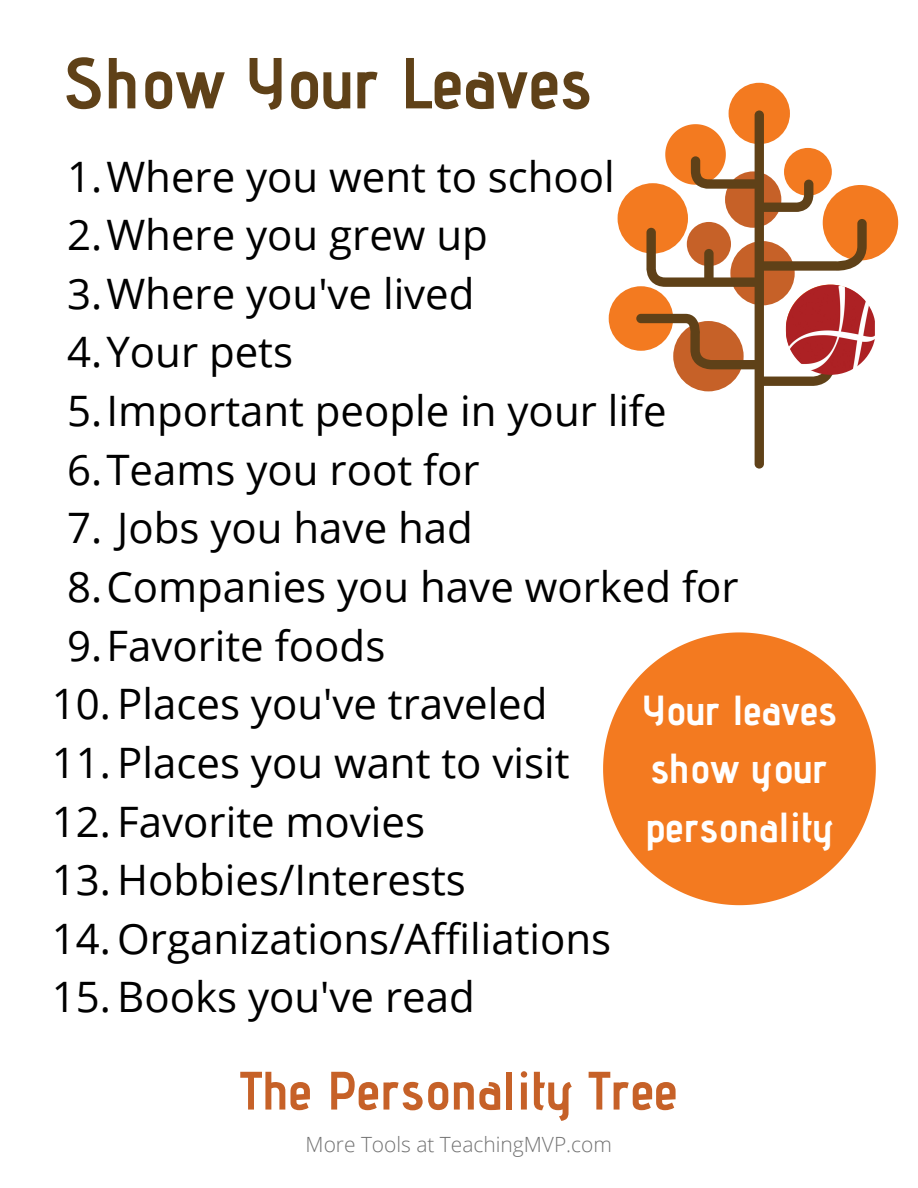
<style>
.page{position:relative;width:918px;height:1188px;background:#fff}
.page>*{position:absolute;margin:0;border:0;box-sizing:border-box;transform-origin:0 0}
.t1{font:700 72px "Advent Pro";color:#5f4118}
.t2{font:700 54px "Advent Pro";color:#c66128}
.t3{font:42px/58.7px "Open Sans";color:#000}
.t4{font:700 42px/58.7px "Advent Pro";color:#fff}
.t5{font:300 21px "Open Sans";color:#737373}
</style>
<div class="page">
<div style="left:609px;top:286px;width:64px;height:65px;background:#f37a20;border-radius:50%"></div>
<div style="left:618px;top:183px;width:70px;height:71px;background:#f37a20;border-radius:50%"></div>
<div style="left:823px;top:185px;width:75px;height:75px;background:#f37a20;border-radius:50%"></div>
<div style="left:729px;top:83px;width:61px;height:61px;background:#f37a20;border-radius:50%"></div>
<svg style="left:636px;top:110px;width:231px;height:359px"></svg>
<img style="left:786px;top:285px;width:90px;height:90px;border-radius:50%">
<svg style="left:603px;top:632px;width:273px;height:273px;fill:#f37a20"></svg>
<h1 class="t1" style="left:64px;top:39px;width:529px">Show Your Leaves</h1>
<p class="t3" style="left:67px;top:146px;width:601px">1.Where you went to school<br>2.Where you grew up<br>3.Where you've lived<br>4.Your pets<br>5.Important people in your life<br>6.Teams you root for</p>
<p class="t3" style="left:67px;top:498px;width:407px">7. Jobs you have had</p>
<p class="t3" style="left:67px;top:556px;width:673px">8.Companies you have worked for</p>
<p class="t3" style="left:67px;top:615px;width:320px">9.Favorite foods</p>
<p class="t3" style="left:52px;top:674px;width:497px">10.Places you've traveled</p>
<p class="t3" style="left:52px;top:732px;width:519px">11.Places you want to visit</p>
<p class="t3" style="left:52px;top:791px;width:375px">12.Favorite movies</p>
<p class="t3" style="left:52px;top:850px;width:415px">13.Hobbies/Interests</p>
<p class="t3" style="left:52px;top:908px;width:561px">14.Organizations/Affiliations</p>
<p class="t3" style="left:52px;top:967px;width:424px">15.Books you've read</p>
<p class="t4" style="left:642px;top:680px;width:195px">Your leaves show your personality</p>
<p class="t2" style="left:240px;top:1058px;width:439px">The Personality Tree</p>
<p class="t5" style="left:306px;top:1129px;width:308px">More Tools at TeachingMVP.com</p>
</div>
